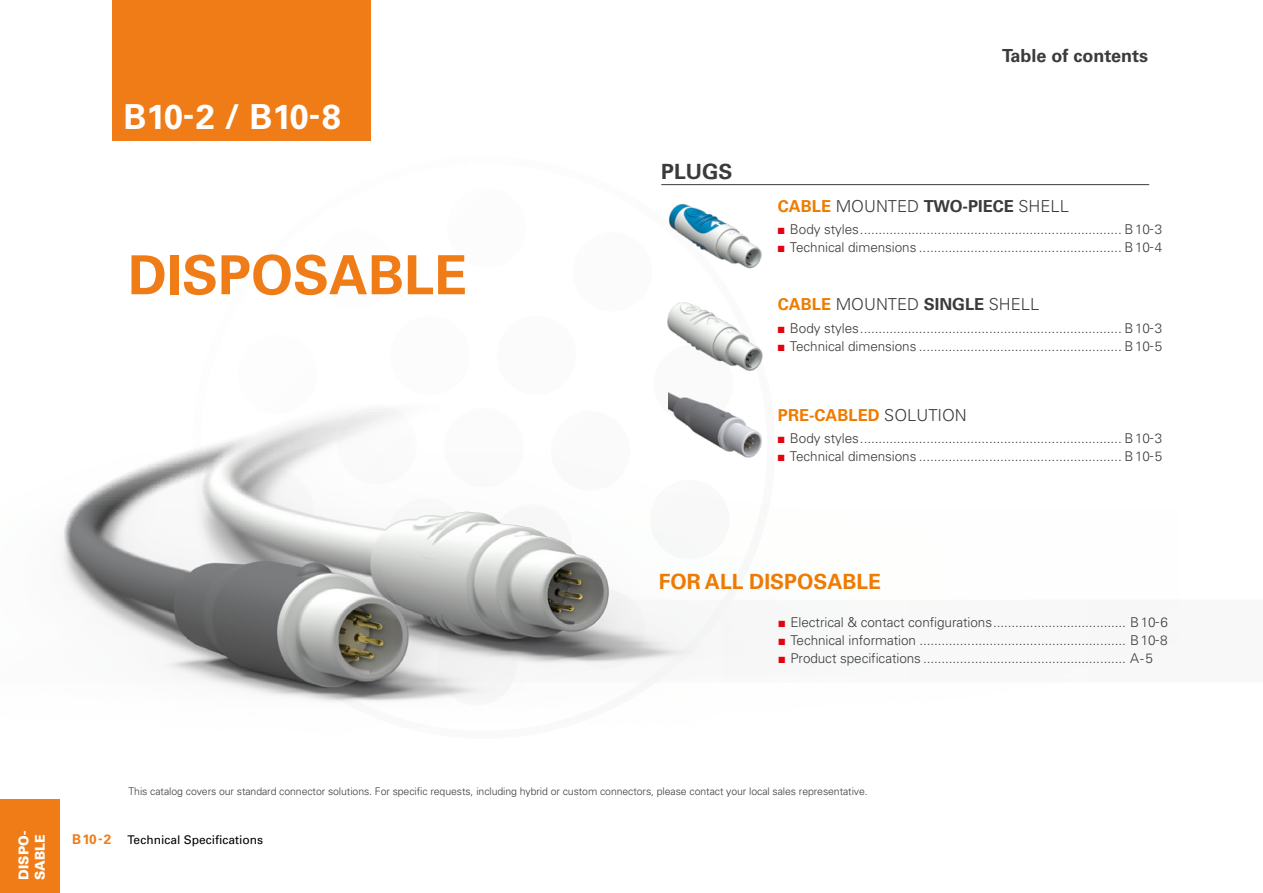
<style>
.page{position:relative;width:1263px;height:893px;background:#fff}
.page>*{position:absolute;margin:0;border:0;box-sizing:border-box;transform-origin:0 0}
.t1{font:700 54px "Univers LT Std";color:#ef7c17}
.t2{font:700 34.5px "Univers LT Std";letter-spacing:-.03em;color:#fff}
.t3{font:700 21px "Univers LT Std";color:#ef7c00}
.t4{font:700 21px "Univers LT Std";color:#3b3b3a}
.t5{font:700 18px "Univers LT Std";color:#3b3b3a}
.t6{font:300 16.5px "Univers";color:#3b3b3a}
.t7{font:700 16.5px "Univers LT Std";color:#ef7c00}
.t8{font:300 13.5px "Univers";letter-spacing:-.005em;color:#3b3b3a}
.t9{font:900 13.5px/16.2px "Univers";color:#fff;scale:.95 1}
.t10{font:12px "Univers";color:#000}
.t11{font:300 10.5px "Univers";letter-spacing:-.01em;color:#3b3b3a}
.s1{font-family:"Univers LT Std";font-weight:700;color:#ef7c00}
.s2{font-family:"Univers LT Std";font-weight:700}
.s3{color:#e30210}
.s4{font-family:"Univers";font-weight:300;color:#3b3b3a}
.s5{font-family:"Univers LT Std";font-weight:700;font-size:13.5px;color:#ef7c17}
</style>
<div class="page">
<div style="left:447px;top:188px;width:80px;height:80px;background:#f8f8f8;border-radius:50%"></div>
<div style="left:113px;top:0;width:258px;height:141px;background:#ef7c17"></div>
<hr style="left:661px;top:184px;width:488px;height:1px;background:#3b3b3a">
<img style="left:0;top:204px;width:763px;height:688px">
<h2 class="t2" style="left:124px;top:96px;width:219px">B10-2 / B10-8</h2>
<h1 class="t1" style="left:128px;top:244px;width:341px">DISPOSABLE</h1>
<h3 class="t4" style="left:661px;top:159px;width:73px">PLUGS</h3>
<h3 class="t5" style="left:1002px;top:45px;width:147px">Table of contents</h3>
<p class="t6" style="left:778px;top:196px;width:292px"><span class="s1">CABLE</span> MOUNTED <span class="s2">TWO-PIECE</span> SHELL</p>
<p class="t8" style="left:778px;top:221px;width:386px"><span class="s3">■</span> Body styles....................................................................... B10-3</p>
<p class="t8" style="left:778px;top:239px;width:386px"><span class="s3">■</span> Technical dimensions ....................................................... B10-4</p>
<p class="t6" style="left:778px;top:295px;width:263px"><span class="s1">CABLE</span> MOUNTED <span class="s2">SINGLE</span> SHELL</p>
<p class="t8" style="left:778px;top:320px;width:386px"><span class="s3">■</span> Body styles....................................................................... B10-3</p>
<p class="t8" style="left:778px;top:338px;width:386px"><span class="s3">■</span> Technical dimensions ....................................................... B10-5</p>
<p class="t7" style="left:778px;top:405px;width:190px">PRE-CABLED <span class="s4">SOLUTION</span></p>
<p class="t8" style="left:778px;top:430px;width:386px"><span class="s3">■</span> Body styles....................................................................... B10-3</p>
<p class="t8" style="left:778px;top:448px;width:386px"><span class="s3">■</span> Technical dimensions ....................................................... B10-5</p>
<h3 class="t3" style="left:659px;top:569px;width:224px">FOR ALL DISPOSABLE</h3>
<p class="t8" style="left:778px;top:614px;width:391px"><span class="s3">■</span> Electrical &amp; contact configurations.................................... B10-6</p>
<p class="t8" style="left:778px;top:632px;width:391px"><span class="s3">■</span> Technical information ........................................................ B10-8</p>
<p class="t8" style="left:778px;top:650px;width:376px"><span class="s3">■</span> Product specifications ....................................................... A-5</p>
<p class="t9" style="left:16px;top:879px;width:52px;rotate:-90deg">DISPO-<br>SABLE</p>
<p class="t11" style="left:129px;top:785px;width:741px">This catalog covers our standard connector solutions. For specific requests, including hybrid or custom connectors, please contact your local sales representative.</p>
<p class="t10" style="left:72px;top:832px;width:192px"><span class="s5">B10-2</span> Technical Specifications</p>
</div>
